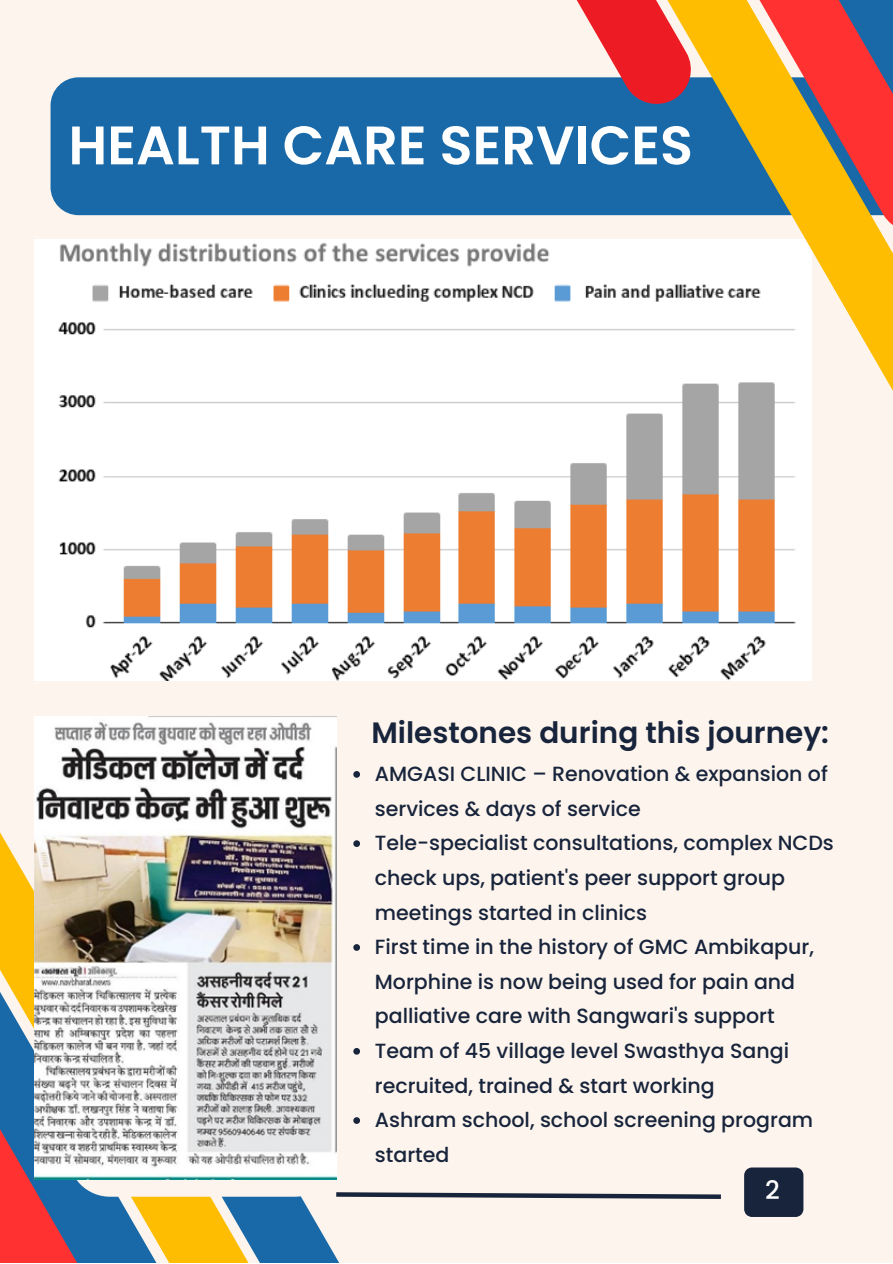
<style>
.page{position:relative;width:893px;height:1264px;background:#fff}
.page>*{position:absolute;margin:0;border:0;box-sizing:border-box;transform-origin:0 0}
.t1{font:600 54.15px "Poppins";color:#fff}
.t2{font:600 29.4px "Poppins";color:#18243b}
.t3{font:500 25.5px "Poppins";color:#fff}
.t4{font:500 20.55px/34.7px "Poppins";color:#18243b}
</style>
<div class="page">
<div style="left:0;top:0;width:892px;height:1262px;background:#fdf5ed"></div>
<div style="left:51px;top:77px;width:558px;height:138px;background:#1969a8"></div>
<svg style="left:0;top:832px;width:182px;height:430px;background:#9e8269"></svg>
<svg style="left:68px;top:1179px;width:114px;height:17px"></svg>
<div style="left:744px;top:1167px;width:59px;height:49px;background:#18243b"></div>
<img style="left:34px;top:240px;width:777px;height:440px">
<svg style="left:609px;top:0;width:283px;height:413px;background:#cdb595"></svg>
<svg style="left:518px;top:0;width:177px;height:109px"></svg>
<img style="left:34px;top:716px;width:302px;height:463px">
<svg style="left:353px;top:771px;width:7px;height:6px"></svg>
<svg style="left:353px;top:840px;width:7px;height:7px"></svg>
<svg style="left:353px;top:944px;width:7px;height:6px"></svg>
<svg style="left:353px;top:1048px;width:7px;height:6px"></svg>
<svg style="left:182px;top:1087px;width:539px;height:175px"></svg>
<p class="t1" style="left:68px;top:107px;width:626px">HEALTH CARE SERVICES</p>
<p class="t2" style="left:371px;top:712px;width:459px">Milestones during this journey:</p>
<p class="t4" style="left:375px;top:756px;width:454px">AMGASI CLINIC – Renovation &amp; expansion of services &amp; days of service</p>
<p class="t4" style="left:375px;top:825px;width:460px">Tele-specialist consultations, complex NCDs check ups, patient's peer support group meetings started in clinics</p>
<p class="t4" style="left:375px;top:929px;width:440px">First time in the history of GMC Ambikapur,<br>Morphine is now being used for pain and palliative care with Sangwari's support</p>
<p class="t4" style="left:375px;top:1033px;width:416px">Team of 45 village level Swasthya Sangi recruited, trained &amp; start working</p>
<p class="t4" style="left:375px;top:1102px;width:440px">Ashram school, school screening program started</p>
<p class="t3" style="left:765px;top:1171px;width:16px">2</p>
</div>
